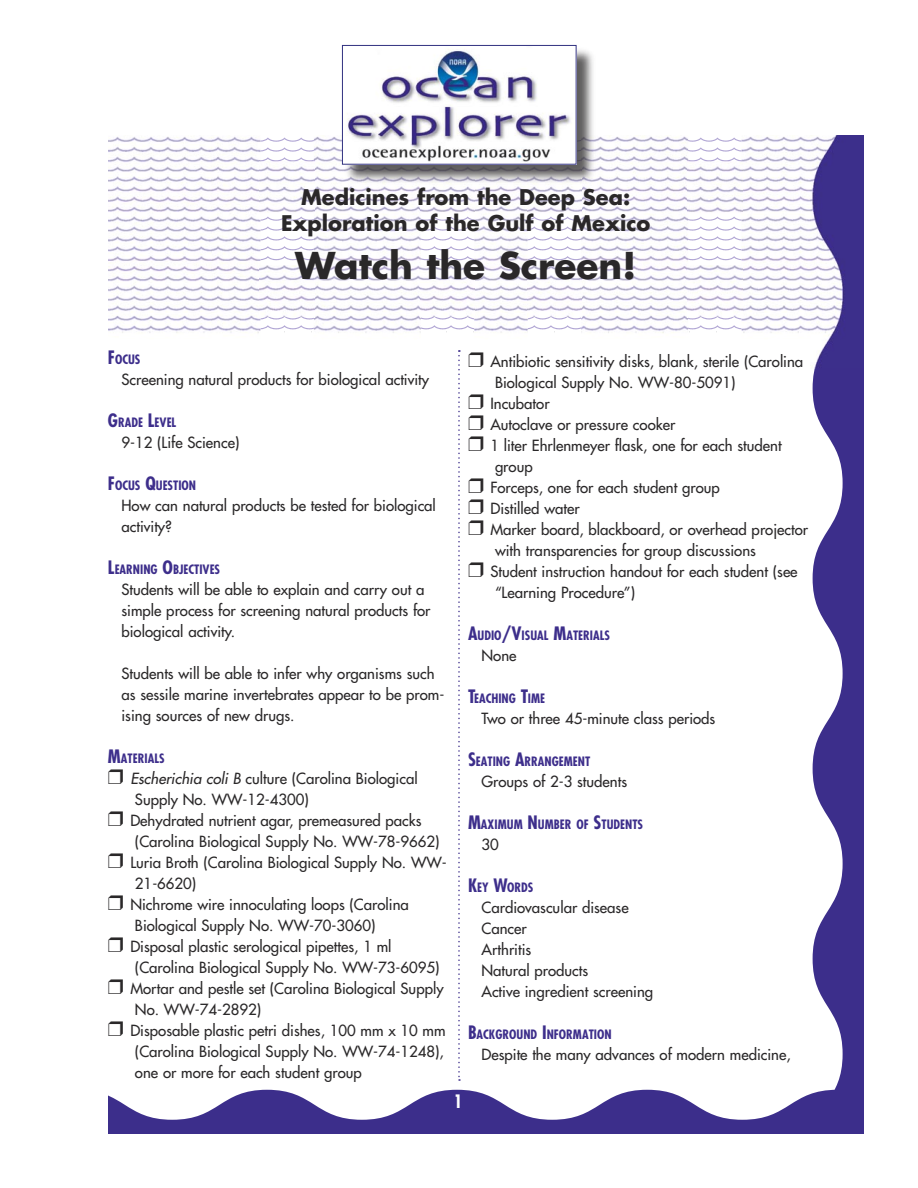
<style>
.page{position:relative;width:918px;height:1188px;background:#fff}
.page>*{position:absolute;margin:0;border:0;box-sizing:border-box;transform-origin:0 0}
.body_text_lists{font:700 36px "Futura";color:#2a2829}
.body_text_lists-2{font:700 21px "Futura";color:#2a2829}
.t1{font:700 condensed 18px "Futura";color:#fff}
.Materials{font:15px/21px "Futura";color:#2a2829}
.body_text_lists-3{font:15px/21px "Futura";color:#2a2829}
.Sub_head{font:700 condensed 12.6px "Futura";color:#3d2e8b}
.s1{font-size:18px}
.s2{font-style:italic}
</style>
<div class="page">
<svg style="left:261px;top:256px;width:52px;height:4px"></svg>
<svg style="left:261px;top:246px;width:52px;height:4px"></svg>
<svg style="left:261px;top:217px;width:52px;height:23px"></svg>
<svg style="left:421px;top:256px;width:53px;height:4px"></svg>
<svg style="left:421px;top:246px;width:53px;height:4px"></svg>
<svg style="left:421px;top:217px;width:53px;height:23px"></svg>
<svg style="left:528px;top:256px;width:53px;height:4px"></svg>
<svg style="left:528px;top:246px;width:53px;height:4px"></svg>
<svg style="left:528px;top:217px;width:53px;height:23px"></svg>
<svg style="left:689px;top:256px;width:52px;height:4px"></svg>
<svg style="left:689px;top:246px;width:52px;height:4px"></svg>
<svg style="left:689px;top:217px;width:52px;height:23px"></svg>
<svg style="left:261px;top:137px;width:52px;height:24px"></svg>
<svg style="left:689px;top:137px;width:52px;height:24px"></svg>
<svg style="left:261px;top:318px;width:52px;height:14px"></svg>
<svg style="left:421px;top:318px;width:53px;height:14px"></svg>
<svg style="left:528px;top:318px;width:53px;height:14px"></svg>
<svg style="left:689px;top:318px;width:52px;height:14px"></svg>
<svg style="left:813px;top:369px;width:51px;height:721px;fill:#3c2e8b"></svg>
<svg style="left:108px;top:1090px;width:756px;height:44px"></svg>
<img style="left:108px;top:137px;width:153px;height:196px">
<img style="left:313px;top:135px;width:108px;height:198px">
<img style="left:474px;top:186px;width:54px;height:147px">
<img style="left:581px;top:136px;width:108px;height:197px">
<img style="left:741px;top:135px;width:123px;height:234px">
<img style="left:260px;top:161px;width:55px;height:52px">
<img style="left:420px;top:185px;width:55px;height:28px">
<img style="left:527px;top:185px;width:55px;height:28px">
<img style="left:688px;top:161px;width:54px;height:52px">
<img style="left:260px;top:265px;width:55px;height:53px">
<img style="left:420px;top:265px;width:55px;height:53px">
<img style="left:527px;top:265px;width:55px;height:53px">
<img style="left:688px;top:265px;width:54px;height:53px">
<div style="left:343px;top:46px;width:253px;height:139px;background:#2a2829;opacity:.75"></div>
<img style="left:344px;top:47px;width:231px;height:116px">
<div style="left:342px;top:45px;width:235px;height:120px;border:1px solid #313180"></div>
<svg style="left:458px;top:350px;width:2px;height:731px"></svg>
<p class="body_text_lists-2" style="left:301px;top:183px;width:330px">Medicines from the Deep Sea:</p>
<p class="body_text_lists-2" style="left:281px;top:208px;width:371px">Exploration of the Gulf of Mexico</p>
<p class="body_text_lists" style="left:295px;top:240px;width:342px">Watch the Screen!</p>
<p class="Sub_head" style="left:108px;top:352px;width:34px"><span class="s1">F</span>OCUS</p>
<p class="body_text_lists-3" style="left:121px;top:369px;width:309px">Screening natural products for biological activity</p>
<p class="Sub_head" style="left:108px;top:415px;width:70px"><span class="s1">G</span>RADE <span class="s1">L</span>EVEL</p>
<p class="body_text_lists-3" style="left:121px;top:432px;width:119px">9-12 (Life Science)</p>
<p class="Sub_head" style="left:108px;top:478px;width:90px"><span class="s1">F</span>OCUS <span class="s1">Q</span>UESTION</p>
<p class="body_text_lists-3" style="left:121px;top:495px;width:316px">How can natural products be tested for biological activity?</p>
<p class="Sub_head" style="left:108px;top:562px;width:114px"><span class="s1">L</span>EARNING <span class="s1">O</span>BJECTIVES</p>
<p class="body_text_lists-3" style="left:121px;top:579px;width:311px">Students will be able to explain and carry out a simple process for screening natural products for biological activity.</p>
<p class="body_text_lists-3" style="left:121px;top:663px;width:324px">Students will be able to infer why organisms such as sessile marine invertebrates appear to be prom&shy;ising sources of new drugs.</p>
<p class="Sub_head" style="left:108px;top:751px;width:58px"><span class="s1">M</span>ATERIALS</p>
<p class="Materials" style="left:135px;top:768px;width:284px;text-indent:-5px"><span class="s2">Escherichia coli B</span> culture (Carolina Biological<br>Supply No. WW-12-4300)</p>
<p class="Materials" style="left:135px;top:810px;width:306px;text-indent:-5px">Dehydrated nutrient agar, premeasured packs (Carolina Biological Supply No. WW-78-9662)</p>
<p class="Materials" style="left:135px;top:852px;width:313px;text-indent:-5px">Luria Broth (Carolina Biological Supply No. WW-<br>21-6620)</p>
<p class="Materials" style="left:135px;top:894px;width:275px;text-indent:-5px">Nichrome wire innoculating loops (Carolina<br>Biological Supply No. WW-70-3060)</p>
<p class="Materials" style="left:135px;top:936px;width:306px;text-indent:-5px">Disposal plastic serological pipettes, 1 ml (Carolina Biological Supply No. WW-73-6095)</p>
<p class="Materials" style="left:135px;top:978px;width:310px;text-indent:-5px">Mortar and pestle set (Carolina Biological Supply<br>No. WW-74-2892)</p>
<p class="Materials" style="left:135px;top:1020px;width:312px;text-align:justify;text-indent:-5px">Disposable plastic petri dishes, 100 mm x 10 mm (Carolina Biological Supply No. WW-74-1248), one or more for each student group</p>
<p class="Materials" style="left:495px;top:351px;width:310px;text-indent:-5px">Antibiotic sensitivity disks, blank, sterile (Carolina<br>Biological Supply No. WW-80-5091)</p>
<p class="Materials" style="left:490px;top:393px;width:61px">Incubator</p>
<p class="Materials" style="left:490px;top:414px;width:186px">Autoclave or pressure cooker</p>
<p class="Materials" style="left:495px;top:435px;width:288px;text-indent:-5px">1 liter Ehrlenmeyer flask, one for each student group</p>
<p class="Materials" style="left:490px;top:477px;width:231px">Forceps, one for each student group</p>
<p class="Materials" style="left:490px;top:498px;width:91px">Distilled water</p>
<p class="Materials" style="left:495px;top:519px;width:315px;text-indent:-5px">Marker board, blackboard, or overhead projector with transparencies for group discussions</p>
<p class="Materials" style="left:495px;top:561px;width:304px;text-indent:-5px">Student instruction handout for each student (see “Learning Procedure”)</p>
<p class="Sub_head" style="left:468px;top:628px;width:144px"><span class="s1">A</span>UDIO<span class="s1">/V</span>ISUAL <span class="s1">M</span>ATERIALS</p>
<p class="body_text_lists-3" style="left:482px;top:645px;width:37px">None</p>
<p class="Sub_head" style="left:468px;top:691px;width:79px"><span class="s1">T</span>EACHING <span class="s1">T</span>IME</p>
<p class="body_text_lists-3" style="left:482px;top:708px;width:235px">Two or three 45-minute class periods</p>
<p class="Sub_head" style="left:468px;top:754px;width:124px"><span class="s1">S</span>EATING <span class="s1">A</span>RRANGEMENT</p>
<p class="body_text_lists-3" style="left:482px;top:771px;width:147px">Groups of 2-3 students</p>
<p class="Sub_head" style="left:468px;top:817px;width:177px"><span class="s1">M</span>AXIMUM <span class="s1">N</span>UMBER OF <span class="s1">S</span>TUDENTS</p>
<p class="body_text_lists-3" style="left:482px;top:834px;width:19px">30</p>
<p class="Sub_head" style="left:468px;top:880px;width:67px"><span class="s1">K</span>EY <span class="s1">W</span>ORDS</p>
<p class="body_text_lists-3" style="left:482px;top:897px;width:149px">Cardiovascular disease</p>
<p class="body_text_lists-3" style="left:482px;top:918px;width:47px">Cancer</p>
<p class="body_text_lists-3" style="left:482px;top:939px;width:51px">Arthritis</p>
<p class="body_text_lists-3" style="left:482px;top:960px;width:108px">Natural products</p>
<p class="body_text_lists-3" style="left:482px;top:981px;width:173px">Active ingredient screening</p>
<p class="Sub_head" style="left:468px;top:1027px;width:145px"><span class="s1">B</span>ACKGROUND <span class="s1">I</span>NFORMATION</p>
<p class="body_text_lists-3" style="left:482px;top:1044px;width:311px">Despite the many advances of modern medicine,</p>
<p class="t1" style="left:454px;top:1090px;width:10px">1</p>
</div>
